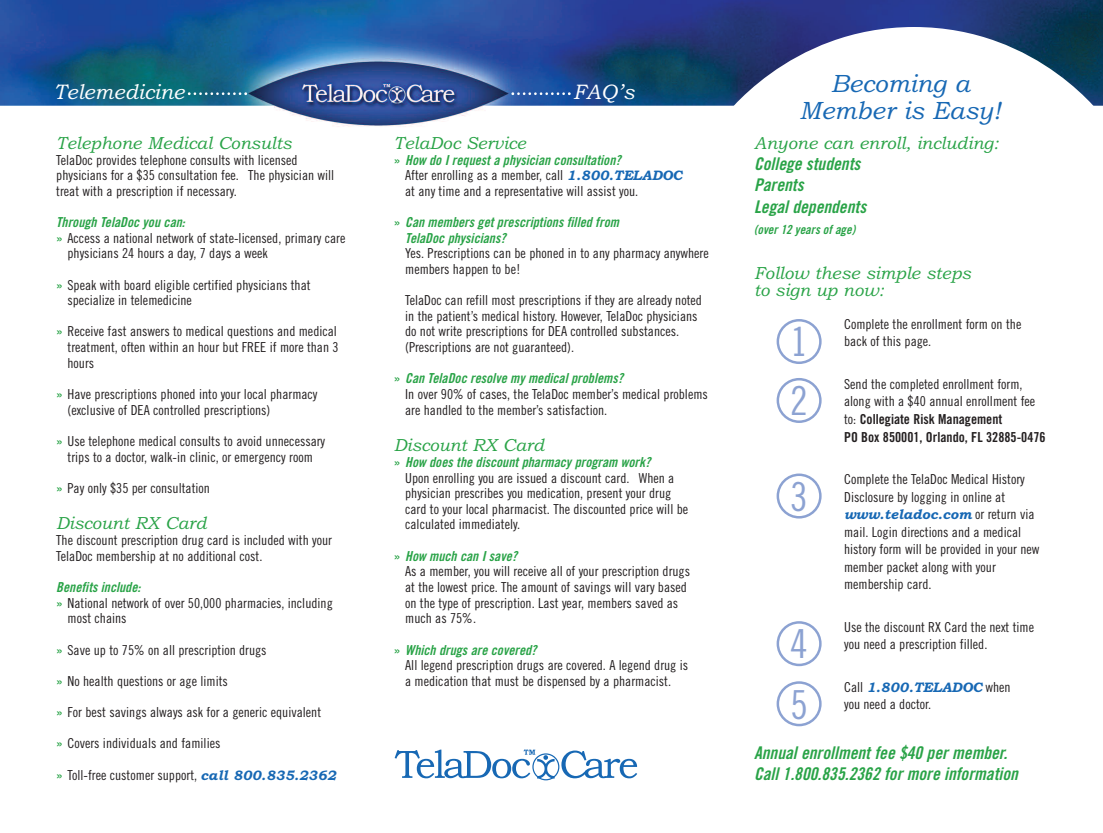
<style>
.page{position:relative;width:1103px;height:833px;background:#fff}
.page>*{position:absolute;margin:0;border:0;box-sizing:border-box;transform-origin:0 0}
.t1{font:40px/58.9px "Trade Gothic Cond Eighteen";color:#8ca2d2}
.t2{font:italic 25px/27.5px "Bookman Old Style";color:#1768b4;text-align:center}
.t3{font:italic 21px "Bookman Old Style";color:#fff}
.t4{font:italic 17.5px/17.5px "Bookman Old Style";color:#29a347}
.t5{font:17.5px/21.2px "Trade Gothic Bold Cond Twenty Obl";color:#29a347}
.t6{font:13.75px/15.6px "Trade Gothic Cond Eighteen";color:#231f20}
.t7{font:13.75px/15.6px "Trade Gothic Bold Cond Twenty Obl";color:#29a347}
.t8{font:13.75px/17.5px "Trade Gothic Bold Cond Twenty";color:#231f20}
.t9{font:italic 700 13.75px "Bookman Old Style";color:#1768b4}
.t10{font:12.5px "Trade Gothic Bold Cond Twenty Obl";color:#29a347}
.s1{font-family:"Helvetica";color:#29a347}
.s2{font-family:"Bookman Old Style";font-weight:700;font-style:italic;color:#1768b4}
.s3{font-family:"Helvetica"}
.s4{font-family:"Trade Gothic Cond Eighteen"}
.s5{font-family:"Trade Gothic Cond Eighteen";font-weight:400;font-style:normal;color:#231f20}
</style>
<div class="page">
<img style="left:0;top:0;width:1102px;height:127px">
<svg style="left:188px;top:92px;width:59px;height:3px"></svg>
<svg style="left:511px;top:92px;width:59px;height:3px"></svg>
<svg style="left:776px;top:319px;width:45px;height:45px"></svg>
<svg style="left:776px;top:378px;width:45px;height:45px"></svg>
<svg style="left:776px;top:473px;width:45px;height:45px"></svg>
<svg style="left:776px;top:621px;width:45px;height:45px"></svg>
<svg style="left:776px;top:681px;width:45px;height:45px"></svg>
<svg style="left:725px;top:27px;width:377px;height:100px"></svg>
<div style="left:532px;top:753px;width:27px;height:27px;border:1px solid #1768b4;border-radius:50%"></div>
<svg style="left:561px;top:750px;width:76px;height:28px"></svg>
<svg style="left:394px;top:749px;width:160px;height:29px"></svg>
<h3 class="t3" style="left:54px;top:79px;width:132px">Telemedicine</h3>
<h3 class="t3" style="left:573px;top:79px;width:63px">FAQ’s</h3>
<p class="t4" style="left:56px;top:134px;width:237px">Telephone Medical Consults</p>
<p class="t6" style="left:56px;top:153px;width:279px">TelaDoc provides telephone consults with licensed physicians for a $35 consultation fee. The physician will treat with a prescription if necessary.</p>
<p class="t7" style="left:56px;top:215px;width:130px">Through TelaDoc you can:</p>
<p class="t6" style="left:68px;top:231px;width:279px;text-indent:-11px"><span class="s1">››</span> Access a national network of state-licensed, primary care physicians 24 hours a day, 7 days a week</p>
<p class="t6" style="left:67px;top:278px;width:245px;text-indent:-11px"><span class="s1">››</span> Speak with board eligible certified physicians that specialize in telemedicine</p>
<p class="t6" style="left:68px;top:325px;width:273px;text-align:justify;text-indent:-11px"><span class="s1">››</span> Receive fast answers to medical questions and medical treatment, often within an hour but FREE if more than 3 hours</p>
<p class="t6" style="left:67px;top:387px;width:251px;text-indent:-11px"><span class="s1">››</span> Have prescriptions phoned into your local pharmacy (exclusive of DEA controlled prescriptions)</p>
<p class="t6" style="left:56px;top:434px;width:270px;text-align:center"><span class="s1">››</span> Use telephone medical consults to avoid unnecessary trips to a doctor, walk-in clinic, or emergency room</p>
<p class="t6" style="left:56px;top:481px;width:155px"><span class="s1">››</span> Pay only $35 per consultation</p>
<p class="t4" style="left:56px;top:514px;width:152px">Discount RX Card</p>
<p class="t6" style="left:56px;top:533px;width:277px">The discount prescription drug card is included with your<br>TelaDoc membership at no additional cost.</p>
<p class="t7" style="left:56px;top:580px;width:86px">Benefits include:</p>
<p class="t6" style="left:67px;top:596px;width:267px;text-indent:-11px"><span class="s1">››</span> National network of over 50,000 pharmacies, including most chains</p>
<p class="t6" style="left:56px;top:643px;width:212px"><span class="s1">››</span> Save up to 75% on all prescription drugs</p>
<p class="t6" style="left:56px;top:674px;width:173px"><span class="s1">››</span> No health questions or age limits</p>
<p class="t6" style="left:56px;top:705px;width:266px"><span class="s1">››</span> For best savings always ask for a generic equivalent</p>
<p class="t6" style="left:56px;top:736px;width:166px"><span class="s1">››</span> Covers individuals and families</p>
<p class="t6" style="left:56px;top:768px;width:281px"><span class="s1">››</span> Toll-free customer support, <span class="s2">call 800.835.2362</span></p>
<p class="t4" style="left:394px;top:134px;width:134px">TelaDoc Service</p>
<p class="t7" style="left:394px;top:153px;width:228px"><span class="s3">››</span> How do I request a physician consultation?</p>
<p class="t6" style="left:405px;top:168px;width:278px">After enrolling as a member, call <span class="s2">1.800.TELADOC </span>at any time and a representative will assist you.</p>
<p class="t7" style="left:405px;top:215px;width:215px;text-indent:-11px"><span class="s3">››</span> Can members get prescriptions filled from<br>TelaDoc physicians?</p>
<p class="t6" style="left:405px;top:247px;width:305px">Yes. Prescriptions can be phoned in to any pharmacy anywhere members happen to be!</p>
<p class="t6" style="left:405px;top:293px;width:298px">TelaDoc can refill most prescriptions if they are already noted in the patient’s medical history. However, TelaDoc physicians do not write prescriptions for DEA controlled substances. (Prescriptions are not guaranteed).</p>
<p class="t7" style="left:394px;top:372px;width:231px"><span class="s3">››</span> Can TelaDoc resolve my medical problems?</p>
<p class="t6" style="left:405px;top:387px;width:304px">In over 90% of cases, the TelaDoc member’s medical problems are handled to the member’s satisfaction.</p>
<p class="t4" style="left:394px;top:436px;width:152px">Discount RX Card</p>
<p class="t7" style="left:394px;top:455px;width:258px"><span class="s3">››</span> How does the discount pharmacy program work?</p>
<p class="t6" style="left:405px;top:471px;width:284px">Upon enrolling you are issued a discount card. When a physician prescribes you medication, present your drug card to your local pharmacist. The discounted price will be calculated immediately.</p>
<p class="t7" style="left:394px;top:549px;width:125px"><span class="s3">››</span> How much can I save?</p>
<p class="t6" style="left:405px;top:564px;width:286px">As a member, you will receive all of your prescription drugs at the lowest price. The amount of savings will vary based on the type of prescription. Last year, members saved as much as 75%.</p>
<p class="t7" style="left:394px;top:643px;width:144px"><span class="s3">››</span> Which drugs are covered?</p>
<p class="t6" style="left:405px;top:658px;width:284px">All legend prescription drugs are covered. A legend drug is a medication that must be dispensed by a pharmacist.</p>
<h2 class="t2" style="left:799px;top:69px;width:203px">Becoming a<br>Member is Easy!</h2>
<p class="t4" style="left:754px;top:134px;width:246px">Anyone can enroll, including:</p>
<p class="t5" style="left:754px;top:155px;width:114px">College students<br>Parents<br>Legal dependents</p>
<p class="t10" style="left:754px;top:225px;width:103px">(over 12 years of age)</p>
<p class="t4" style="left:754px;top:264px;width:218px">Follow these simple steps to sign up now:</p>
<p class="t6" style="left:844px;top:316px;width:179px;line-height:17.5px">Complete the enrollment form on the back of this page.</p>
<p class="t6" style="left:844px;top:376px;width:193px;line-height:17.5px">Send the completed enrollment form, along with a $40 annual enrollment fee</p>
<p class="t8" style="left:844px;top:411px;width:203px"><span class="s4">to:</span> Collegiate Risk Management<br>PO Box 850001, Orlando, FL 32885-0476</p>
<p class="t6" style="left:844px;top:471px;width:182px;line-height:17.5px">Complete the TelaDoc Medical History<br>Disclosure by logging in online at</p>
<p class="t9" style="left:844px;top:506px;width:192px">www.teladoc.com <span class="s5">or return via</span></p>
<p class="t6" style="left:844px;top:524px;width:197px;line-height:17.5px">mail. Login directions and a medical history form will be provided in your new member packet along with your membership card.</p>
<p class="t6" style="left:844px;top:619px;width:191px;line-height:17.5px">Use the discount RX Card the next time you need a prescription filled.</p>
<p class="t9" style="left:844px;top:678px;width:168px"><span class="s5">Call</span> 1.800.TELADOC <span class="s5">when</span></p>
<p class="t6" style="left:844px;top:697px;width:89px">you need a doctor.</p>
<p class="t5" style="left:754px;top:743px;width:265px">Annual enrollment fee $40 per member.<br>Call 1.800.835.2362 for more information</p>
<h1 class="t1" style="left:790px;top:316px;width:19px">1<br>2</h1>
<h1 class="t1" style="left:790px;top:470px;width:19px">3</h1>
<h1 class="t1" style="left:790px;top:617px;width:19px;line-height:60.1px">4<br>5</h1>
</div>
